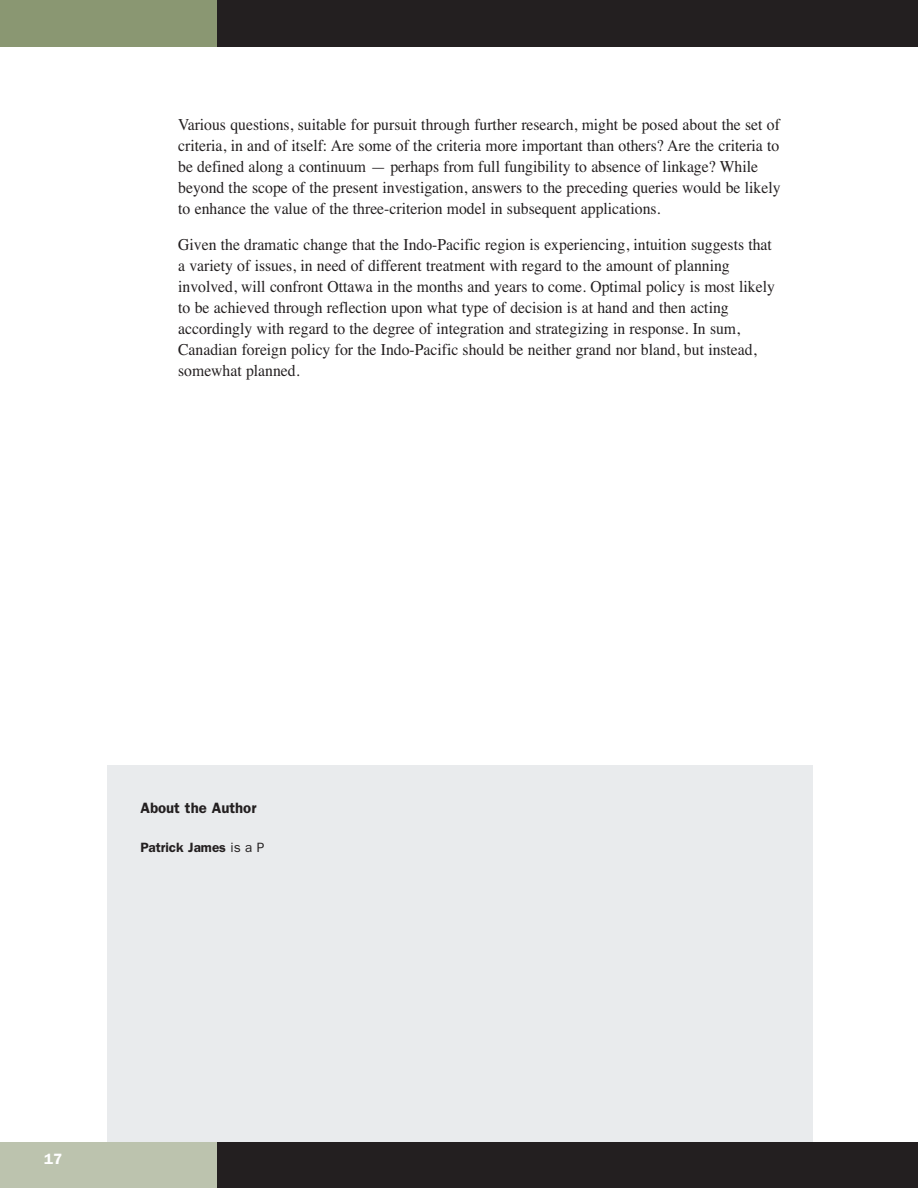
<style>
.page{position:relative;width:918px;height:1188px;background:#fff}
.page>*{position:absolute;margin:0;border:0;box-sizing:border-box;transform-origin:0 0}
.t1{font:16.5px/21px "Times";color:#231f20;scale:.95 1}
.t2{font:600 15px "Franklin Gothic";color:#231f20}
.t3{font:600 15px "Franklin Gothic";color:#fff}
.t4{font:600 13.5px "Franklin Gothic";color:#231f20}
.s1{font-weight:400}
</style>
<div class="page">
<div style="left:107px;top:765px;width:706px;height:395px;background:#e9ebed"></div>
<div style="left:217px;top:1143px;width:701px;height:45px;background:#231f20"></div>
<div style="left:0;top:1143px;width:217px;height:45px;background:#bcc3ae"></div>
<div style="left:217px;top:0;width:701px;height:47px;background:#231f20"></div>
<div style="left:0;top:0;width:217px;height:47px;background:#8a9772"></div>
<p class="t1" style="left:178px;top:116px;width:636px">Various questions, suitable for pursuit through further research, might be posed about the set of criteria, in and of itself: Are some of the criteria more important than others? Are the criteria to be defined along a continuum — perhaps from full fungibility to absence of linkage? While beyond the scope of the present investigation, answers to the preceding queries would be likely to enhance the value of the three-criterion model in subsequent applications.</p>
<p class="t1" style="left:178px;top:236px;width:630px">Given the dramatic change that the Indo-Pacific region is experiencing, intuition suggests that a variety of issues, in need of different treatment with regard to the amount of planning involved, will confront Ottawa in the months and years to come. Optimal policy is most likely to be achieved through reflection upon what type of decision is at hand and then acting accordingly with regard to the degree of integration and strategizing in response. In sum, Canadian foreign policy for the Indo-Pacific should be neither grand nor bland, but instead, somewhat planned.</p>
<p class="t2" style="left:140px;top:803px;width:118px">About the Author</p>
<p class="t4" style="left:140px;top:842px;width:126px">Patrick James <span class="s1">is a P</span></p>
<p class="t3" style="left:44px;top:1153px;width:19px">17</p>
</div>
